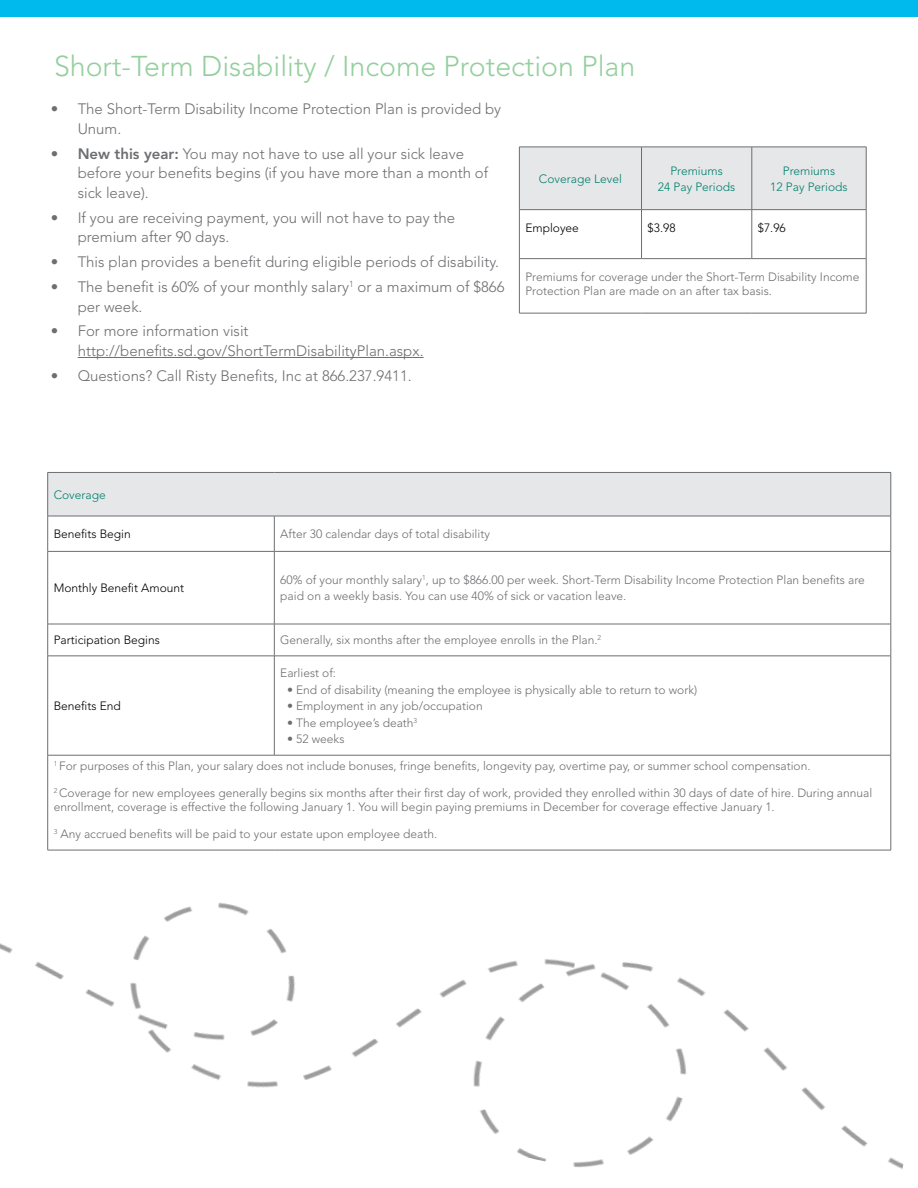
<style>
.page{position:relative;width:918px;height:1188px;background:#fff}
.page>*{position:absolute;margin:0;border:0;box-sizing:border-box;transform-origin:0 0}
.t1{font:300 28.5px "Avenir LT Std";color:#95cf9e}
.t2{font:300 15px/19.5px "Avenir LT Std";color:#6d6e71}
.t3{font:300 12px/13.5px "Avenir LT Std";color:#6d6e71}
.t4{font:300 12px "Avenir LT Std";color:#000}
.t5{font:300 12px/16.5px "Avenir LT Std";color:#007f6d;text-align:center}
.s1{font-weight:800}
</style>
<div class="page">
<div style="left:520px;top:148px;width:346px;height:61px;background:#e6e7e8"></div>
<hr style="left:752px;top:147px;width:1px;height:62px;background:#6d6e71">
<hr style="left:641px;top:210px;width:1px;height:48px;background:#6d6e71">
<hr style="left:752px;top:210px;width:1px;height:48px;background:#6d6e71">
<hr style="left:866px;top:210px;width:1px;height:48px;background:#6d6e71">
<hr style="left:519px;top:258px;width:123px;height:1px;background:#6d6e71">
<hr style="left:642px;top:258px;width:110px;height:1px;background:#6d6e71">
<hr style="left:752px;top:258px;width:114px;height:1px;background:#6d6e71">
<hr style="left:866px;top:259px;width:1px;height:54px;background:#6d6e71">
<hr style="left:519px;top:313px;width:123px;height:1px;background:#6d6e71">
<hr style="left:642px;top:313px;width:110px;height:1px;background:#6d6e71">
<hr style="left:752px;top:313px;width:114px;height:1px;background:#6d6e71">
<hr style="left:519px;top:210px;width:1px;height:48px;background:#6d6e71">
<hr style="left:519px;top:259px;width:1px;height:54px;background:#6d6e71">
<hr style="left:641px;top:147px;width:1px;height:62px;background:#6d6e71">
<hr style="left:519px;top:147px;width:123px;height:1px;background:#6d6e71">
<hr style="left:519px;top:147px;width:1px;height:62px;background:#6d6e71">
<hr style="left:642px;top:147px;width:110px;height:1px;background:#6d6e71">
<hr style="left:752px;top:147px;width:114px;height:1px;background:#6d6e71">
<hr style="left:866px;top:147px;width:1px;height:62px;background:#6d6e71">
<hr style="left:519px;top:209px;width:123px;height:1px;background:#6d6e71">
<hr style="left:642px;top:209px;width:110px;height:1px;background:#6d6e71">
<hr style="left:752px;top:209px;width:114px;height:1px;background:#6d6e71">
<div style="left:48px;top:472px;width:843px;height:44px;background:#e6e7e8"></div>
<hr style="left:48px;top:516px;width:226px;height:1px;background:#6d6e71">
<hr style="left:274px;top:516px;width:617px;height:1px;background:#6d6e71">
<hr style="left:274px;top:516px;width:1px;height:35px;background:#6d6e71">
<hr style="left:891px;top:516px;width:1px;height:35px;background:#6d6e71">
<hr style="left:274px;top:552px;width:1px;height:72px;background:#6d6e71">
<hr style="left:891px;top:552px;width:1px;height:72px;background:#6d6e71">
<hr style="left:48px;top:624px;width:226px;height:1px;background:#6d6e71">
<hr style="left:274px;top:624px;width:617px;height:1px;background:#6d6e71">
<hr style="left:274px;top:624px;width:1px;height:32px;background:#6d6e71">
<hr style="left:891px;top:624px;width:1px;height:32px;background:#6d6e71">
<hr style="left:274px;top:656px;width:1px;height:99px;background:#6d6e71">
<hr style="left:891px;top:755px;width:1px;height:95px;background:#6d6e71">
<hr style="left:47px;top:516px;width:1px;height:35px;background:#6d6e71">
<hr style="left:47px;top:552px;width:1px;height:72px;background:#6d6e71">
<hr style="left:47px;top:624px;width:1px;height:32px;background:#6d6e71">
<hr style="left:47px;top:755px;width:1px;height:95px;background:#6d6e71">
<hr style="left:48px;top:472px;width:226px;height:1px;background:#6d6e71">
<hr style="left:47px;top:473px;width:1px;height:43px;background:#6d6e71">
<hr style="left:274px;top:472px;width:617px;height:1px;background:#6d6e71">
<hr style="left:891px;top:473px;width:1px;height:43px;background:#6d6e71">
<hr style="left:48px;top:551px;width:226px;height:1px;background:#6d6e71">
<hr style="left:274px;top:551px;width:617px;height:1px;background:#6d6e71">
<hr style="left:48px;top:656px;width:226px;height:1px;background:#6d6e71">
<hr style="left:47px;top:656px;width:1px;height:99px;background:#6d6e71">
<hr style="left:274px;top:656px;width:617px;height:1px;background:#6d6e71">
<hr style="left:891px;top:656px;width:1px;height:99px;background:#6d6e71">
<hr style="left:48px;top:755px;width:226px;height:1px;background:#6d6e71">
<hr style="left:274px;top:755px;width:617px;height:1px;background:#6d6e71">
<hr style="left:78px;top:357px;width:346px;height:1px;background:#6d6e71">
<div style="left:0;top:0;width:918px;height:16px;background:#00baee"></div>
<img style="left:0;top:791px;width:904px;height:378px">
<h1 class="t1" style="left:54px;top:49px;width:583px">Short-Term Disability / Income Protection Plan</h1>
<p class="t2" style="left:78px;top:100px;width:425px;text-indent:-27px">• The Short-Term Disability Income Protection Plan is provided by<br>Unum.</p>
<p class="t2" style="left:78px;top:144px;width:412px;text-indent:-27px"><span class="s1">• New this year:</span> You may not have to use all your sick leave before your benefits begins (if you have more than a month of sick leave).</p>
<p class="t2" style="left:78px;top:208px;width:379px;text-indent:-27px">• If you are receiving payment, you will not have to pay the premium after 90 days.</p>
<p class="t2" style="left:51px;top:252px;width:450px">• This plan provides a benefit during eligible periods of disability.</p>
<p class="t2" style="left:78px;top:277px;width:428px;text-indent:-27px">• The benefit is 60% of your monthly salary<sup>1</sup> or a maximum of $866 per week.</p>
<p class="t2" style="left:78px;top:322px;width:347px;text-indent:-27px">• For more information visit http://benefits.sd.gov/ShortTermDisabilityPlan.aspx.</p>
<p class="t2" style="left:51px;top:366px;width:363px">• Questions? Call Risty Benefits, Inc at 866.237.9411.</p>
<p class="t5" style="left:539px;top:170px;width:84px">Coverage Level</p>
<p class="t5" style="left:658px;top:162px;width:79px">Premiums<br>24 Pay Periods</p>
<p class="t5" style="left:770px;top:162px;width:79px">Premiums<br>12 Pay Periods</p>
<p class="t4" style="left:525px;top:221px;width:55px">Employee</p>
<p class="t4" style="left:648px;top:221px;width:30px">$3.98</p>
<p class="t4" style="left:758px;top:221px;width:30px">$7.96</p>
<p class="t3" style="left:525px;top:270px;width:336px">Premiums for coverage under the Short-Term Disability Income<br>Protection Plan are made on an after tax basis.</p>
<p class="t5" style="left:54px;top:486px;width:54px">Coverage</p>
<p class="t4" style="left:54px;top:527px;width:79px">Benefits Begin</p>
<p class="t3" style="left:280px;top:527px;width:211px">After 30 calendar days of total disability</p>
<p class="t4" style="left:54px;top:581px;width:132px">Monthly Benefit Amount</p>
<p class="t3" style="left:280px;top:572px;width:586px;line-height:16.5px">60% of your monthly salary<sup>1</sup>, up to $866.00 per week. Short-Term Disability Income Protection Plan benefits are paid on a weekly basis. You can use 40% of sick or vacation leave.</p>
<p class="t4" style="left:54px;top:633px;width:108px">Participation Begins</p>
<p class="t3" style="left:280px;top:634px;width:322px">Generally, six months after the employee enrolls in the Plan.<sup>2</sup></p>
<p class="t3" style="left:280px;top:666px;width:57px">Earliest of:</p>
<p class="t3" style="left:287px;top:683px;width:412px">• End of disability (meaning the employee is physically able to return to work)</p>
<p class="t3" style="left:287px;top:699px;width:197px">• Employment in any job/occupation</p>
<p class="t3" style="left:287px;top:716px;width:132px">• The employee’s death<sup>3</sup></p>
<p class="t3" style="left:287px;top:732px;width:59px">• 52 weeks</p>
<p class="t3" style="left:54px;top:759px;width:758px"><sup>1</sup> For purposes of this Plan, your salary does not include bonuses, fringe benefits, longevity pay, overtime pay, or summer school compensation.</p>
<p class="t3" style="left:54px;top:786px;width:820px"><sup>2</sup> Coverage for new employees generally begins six months after their first day of work, provided they enrolled within 30 days of date of hire. During annual enrollment, coverage is effective the following January 1. You will begin paying premiums in December for coverage effective January 1.</p>
<p class="t3" style="left:54px;top:827px;width:385px"><sup>3</sup> Any accrued benefits will be paid to your estate upon employee death.</p>
<p class="t4" style="left:54px;top:699px;width:69px">Benefits End</p>
</div>
